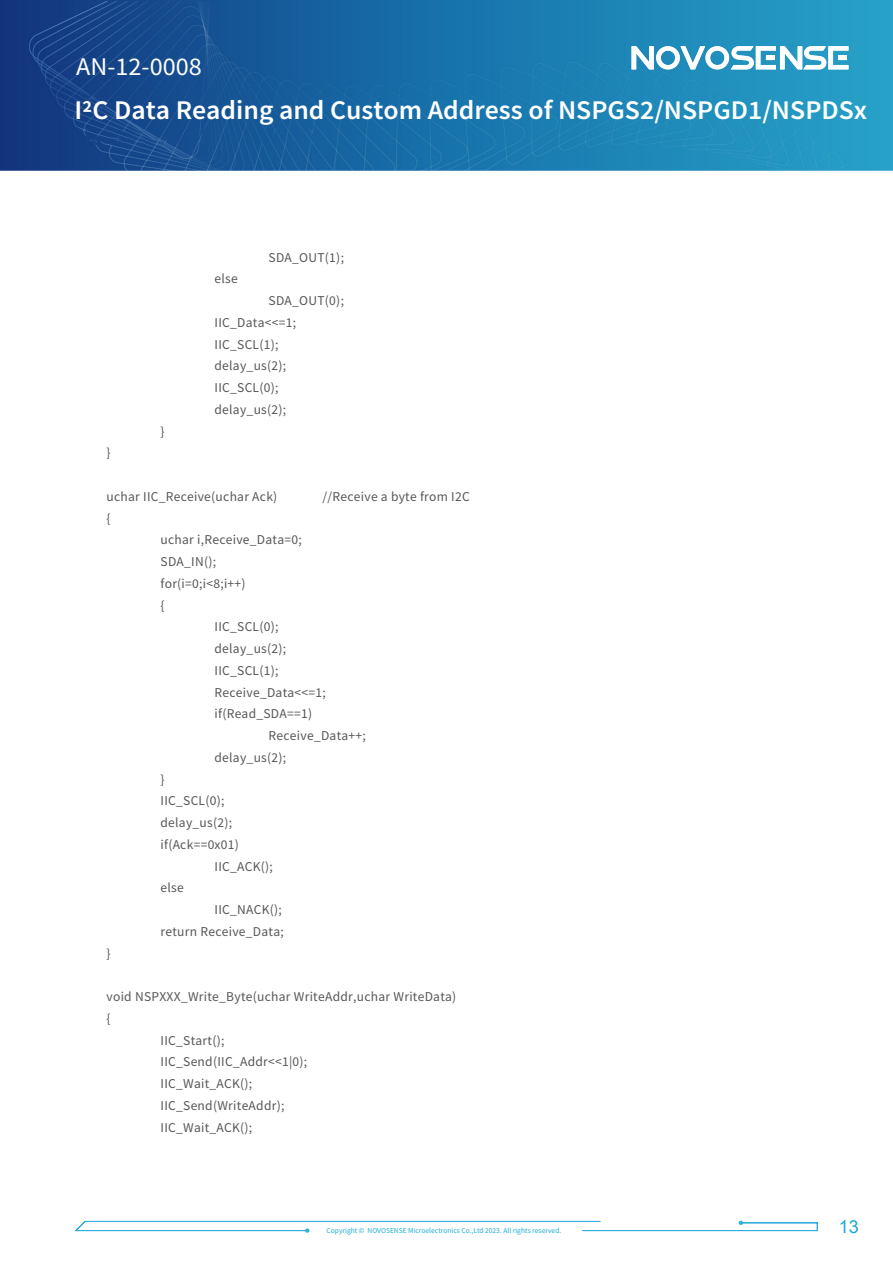
<style>
.page{position:relative;width:893px;height:1263px;background:#fff}
.page>*{position:absolute;margin:0;border:0;box-sizing:border-box;transform-origin:0 0}
.t1{font:600 27px "Source Sans Pro";color:#fff}
.t2{font:25.5px "Source Sans Pro";color:#fff}
.t3{font:18px "Arial";color:#1ca9d4}
.t4{font:13.5px/21.8px "Source Sans Pro";letter-spacing:.02em;color:#585757}
.t5{font:7.5px "Source Sans Pro";color:#1eadd6}
</style>
<div class="page">
<img style="left:0;top:0;width:893px;height:170px">
<svg style="left:632px;top:46px;width:216px;height:23px"></svg>
<svg style="left:74px;top:1221px;width:744px;height:12px"></svg>
<h2 class="t2" style="left:76px;top:51px;width:127px">AN-12-0008</h2>
<h1 class="t1" style="left:74px;top:92px;width:794px">I2C Data Reading and Custom Address of NSPGS2/NSPGD1/NSPDSx</h1>
<p class="t4" style="left:269px;top:246px;width:77px">SDA_OUT(1);</p>
<p class="t4" style="left:161px;top:420px;width:6px">}</p>
<p class="t4" style="left:215px;top:268px;width:25px">else</p>
<p class="t4" style="left:215px;top:290px;width:131px;text-indent:54px">SDA_OUT(0);<br>IIC_Data&lt;&lt;=1;<br>IIC_SCL(1); delay_us(2);<br>IIC_SCL(0); delay_us(2);</p>
<p class="t4" style="left:107px;top:442px;width:6px">}</p>
<p class="t4" style="left:107px;top:485px;width:172px">uchar IIC_Receive(uchar Ack)</p>
<p class="t4" style="left:323px;top:485px;width:149px">//Receive a byte from I2C</p>
<p class="t4" style="left:107px;top:507px;width:6px">{</p>
<p class="t4" style="left:161px;top:529px;width:143px">uchar i,Receive_Data=0;</p>
<p class="t4" style="left:161px;top:551px;width:57px">SDA_IN();</p>
<p class="t4" style="left:161px;top:572px;width:87px">for(i=0;i&lt;8;i++)</p>
<p class="t4" style="left:161px;top:594px;width:6px">{</p>
<p class="t4" style="left:215px;top:616px;width:65px">IIC_SCL(0);</p>
<p class="t4" style="left:215px;top:638px;width:73px">delay_us(2);</p>
<p class="t4" style="left:215px;top:659px;width:65px">IIC_SCL(1);</p>
<p class="t4" style="left:215px;top:681px;width:113px">Receive_Data&lt;&lt;=1;</p>
<p class="t4" style="left:215px;top:703px;width:99px">if(Read_SDA==1)</p>
<p class="t4" style="left:269px;top:725px;width:99px">Receive_Data++;</p>
<p class="t4" style="left:215px;top:746px;width:73px">delay_us(2);</p>
<p class="t4" style="left:161px;top:768px;width:6px">}</p>
<p class="t4" style="left:161px;top:790px;width:65px">IIC_SCL(0);</p>
<p class="t4" style="left:161px;top:811px;width:73px">delay_us(2);</p>
<p class="t4" style="left:161px;top:833px;width:80px">if(Ack==0x01)</p>
<p class="t4" style="left:215px;top:855px;width:60px">IIC_ACK();</p>
<p class="t4" style="left:161px;top:877px;width:25px">else</p>
<p class="t4" style="left:215px;top:898px;width:69px">IIC_NACK();</p>
<p class="t4" style="left:161px;top:920px;width:125px">return Receive_Data;</p>
<p class="t4" style="left:107px;top:942px;width:6px">}</p>
<p class="t4" style="left:107px;top:985px;width:351px">void NSPXXX_Write_Byte(uchar WriteAddr,uchar WriteData)</p>
<p class="t4" style="left:107px;top:1007px;width:6px">{</p>
<p class="t4" style="left:161px;top:1029px;width:65px">IIC_Start();</p>
<p class="t4" style="left:161px;top:1051px;width:148px">IIC_Send(IIC_Addr&lt;&lt;1|0);</p>
<p class="t4" style="left:161px;top:1072px;width:93px">IIC_Wait_ACK();</p>
<p class="t4" style="left:161px;top:1094px;width:125px">IIC_Send(WriteAddr);</p>
<p class="t4" style="left:161px;top:1116px;width:93px">IIC_Wait_ACK();</p>
<p class="t5" style="left:327px;top:1226px;width:236px">Copyright © NOVOSENSE Microelectronics Co.,Ltd 2023. All rights reserved.</p>
<h3 class="t3" style="left:839px;top:1215px;width:22px">13</h3>
</div>
